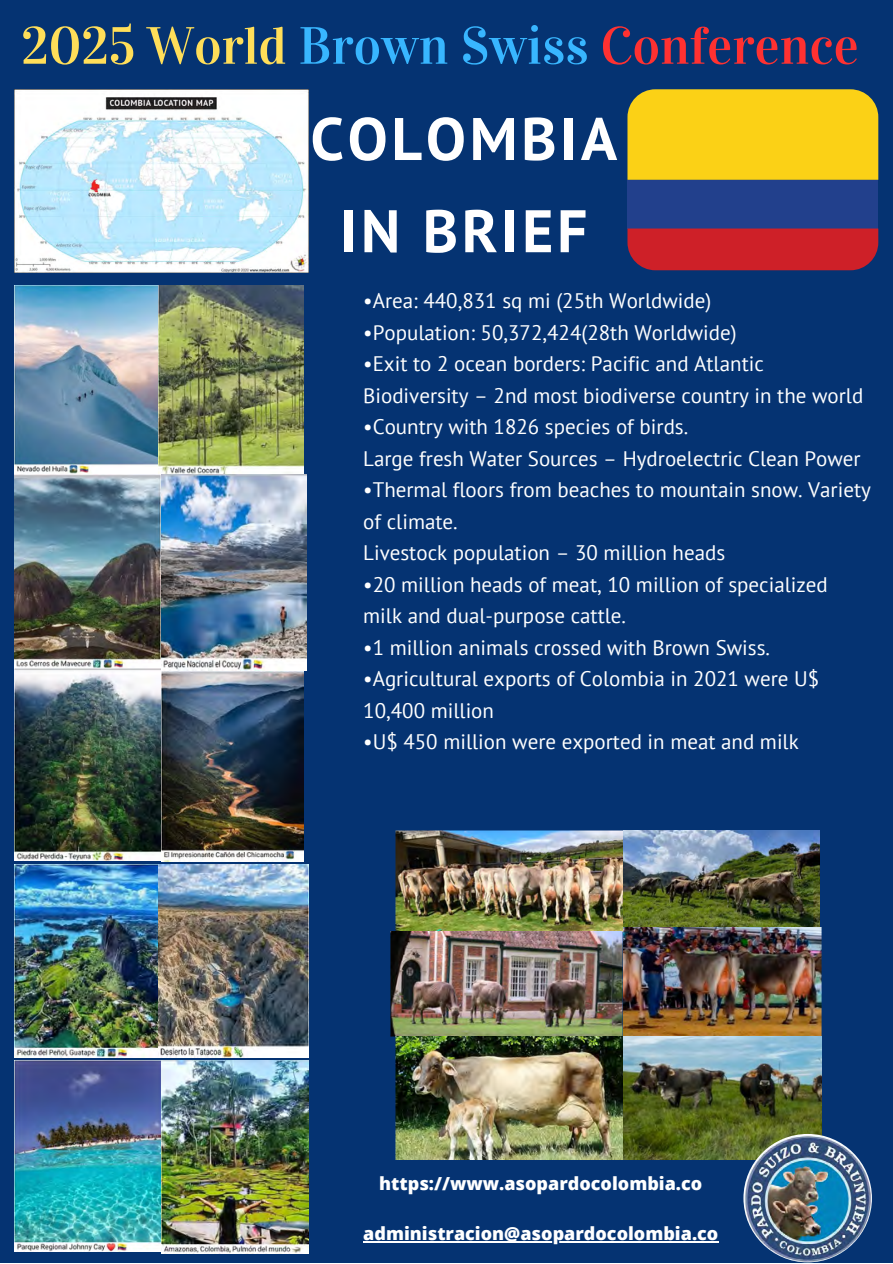
<style>
.page{position:relative;width:893px;height:1264px;background:#fff}
.page>*{position:absolute;margin:0;border:0;box-sizing:border-box;transform-origin:0 0}
.t1{font:700 60px/92.2px "PT Sans";letter-spacing:.06em;color:#fff;text-align:center}
.t2{font:52.5px "Vidaloka";color:#38b6ff}
.t3{font:21px/31.5px "PT Sans";color:#fff}
.t4{font:800 18px "Open Sans";color:#fff}
.s1{color:#ffde59}
.s2{color:#ff3131}
</style>
<div class="page">
<div style="left:0;top:0;width:892px;height:1262px;background:#053372"></div>
<div style="left:627px;top:89px;width:251px;height:91px;background:#fbd116"></div>
<div style="left:627px;top:180px;width:251px;height:48px;background:#22408c"></div>
<div style="left:627px;top:228px;width:251px;height:42px;background:#ce2028"></div>
<img style="left:14px;top:89px;width:295px;height:183px">
<img style="left:15px;top:285px;width:288px;height:189px">
<img style="left:15px;top:474px;width:146px;height:386px">
<img style="left:161px;top:474px;width:145px;height:197px">
<img style="left:161px;top:671px;width:143px;height:190px">
<img style="left:15px;top:864px;width:143px;height:193px">
<img style="left:158px;top:864px;width:150px;height:193px">
<img style="left:15px;top:1060px;width:146px;height:191px">
<img style="left:161px;top:1060px;width:148px;height:193px">
<img style="left:395px;top:830px;width:228px;height:101px">
<img style="left:623px;top:830px;width:196px;height:97px">
<img style="left:390px;top:931px;width:233px;height:105px">
<img style="left:623px;top:927px;width:198px;height:109px">
<img style="left:395px;top:1036px;width:426px;height:123px">
<img style="left:743px;top:1133px;width:128px;height:129px;border-radius:50%">
<hr style="left:363px;top:1240px;width:355px;height:2px;background:#fff">
<p class="t2" style="left:21px;top:14px;width:839px"><span class="s1">2025 World</span> Brown Swiss <span class="s2">Conference</span></p>
<p class="t1" style="left:310px;top:92px;width:308px">COLOMBIA<br>IN BRIEF</p>
<p class="t3" style="left:363px;top:285px;width:349px">•Area: 440,831 sq mi (25th Worldwide)</p>
<p class="t3" style="left:363px;top:316px;width:375px">•Population: 50,372,424(28th Worldwide)</p>
<p class="t3" style="left:363px;top:348px;width:402px">•Exit to 2 ocean borders: Pacific and Atlantic</p>
<p class="t3" style="left:363px;top:379px;width:501px">Biodiversity – 2nd most biodiverse country in the world</p>
<p class="t3" style="left:363px;top:411px;width:326px">•Country with 1826 species of birds.</p>
<p class="t3" style="left:363px;top:442px;width:499px">Large fresh Water Sources – Hydroelectric Clean Power</p>
<p class="t3" style="left:363px;top:474px;width:509px">•Thermal floors from beaches to mountain snow. Variety of climate.</p>
<p class="t3" style="left:363px;top:536px;width:363px">Livestock population – 30 million heads</p>
<p class="t3" style="left:363px;top:568px;width:466px">•20 million heads of meat, 10 million of specialized milk and dual-purpose cattle.</p>
<p class="t3" style="left:363px;top:631px;width:408px">•1 million animals crossed with Brown Swiss.</p>
<p class="t3" style="left:363px;top:662px;width:457px">•Agricultural exports of Colombia in 2021 were U$<br>10,400 million</p>
<p class="t3" style="left:363px;top:725px;width:437px">•U$ 450 million were exported in meat and milk</p>
<p class="t4" style="left:379px;top:1171px;width:324px">https://www.asopardocolombia.co</p>
<p class="t4" style="left:363px;top:1220px;width:356px">administracion@asopardocolombia.co</p>
</div>
